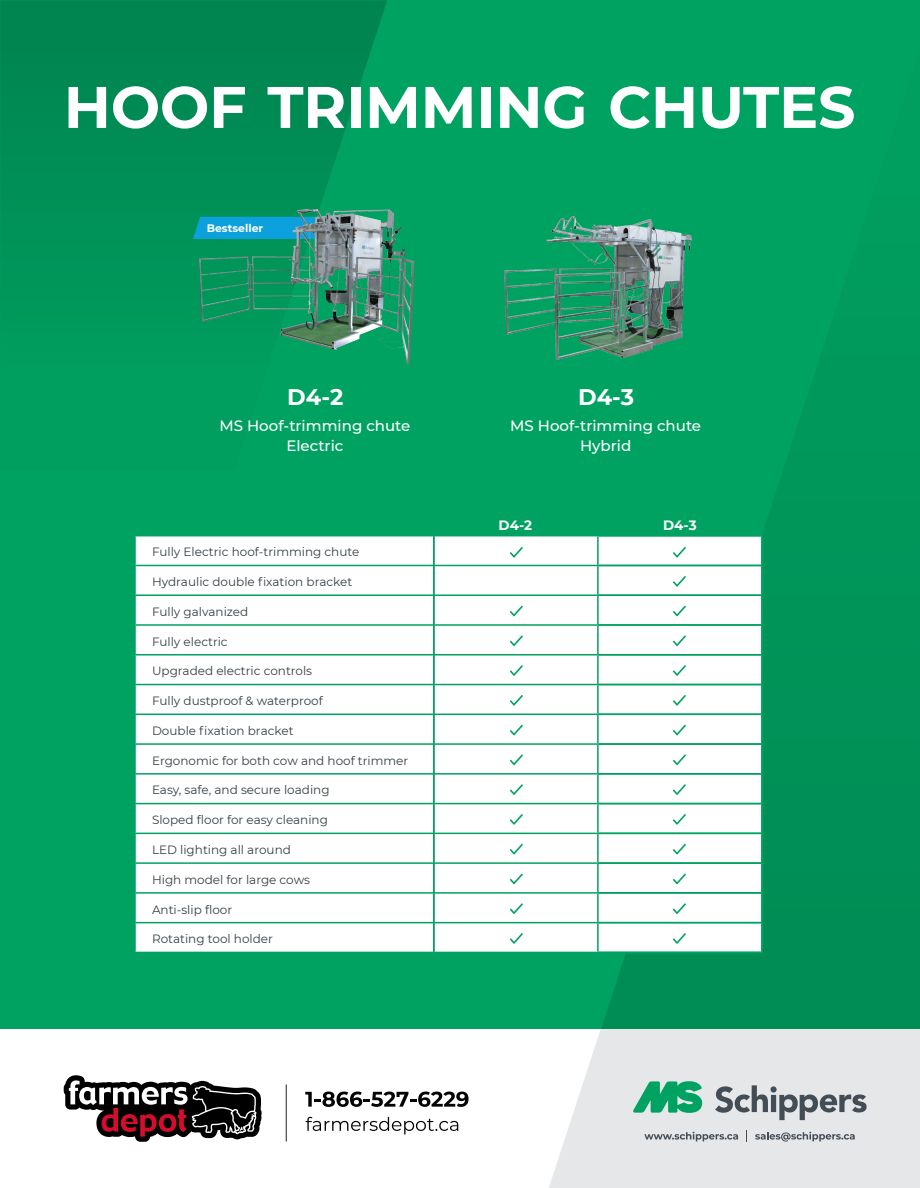
<style>
.page{position:relative;width:920px;height:1188px;background:#fff}
.page>*{position:absolute;margin:0;border:0;box-sizing:border-box;transform-origin:0 0}
.t1{font:700 58.5px "Montserrat";letter-spacing:-.005em;color:#fff}
.t2{font:700 22.5px "Montserrat";color:#fff}
.t3{font:500 15px/20px "Montserrat";color:#fff;text-align:center}
.t4{font:700 13.5px "Montserrat";color:#fff}
.t5{font:12px "Montserrat";color:#353f45}
.t6{font:700 10.8px "Montserrat";color:#fff}
</style>
<div class="page">
<svg style="left:549px;top:1029px;width:370px;height:159px;background:#e6e8ea"></svg>
<div style="left:0;top:0;width:919px;height:1029px;background:#00a261"></div>
<svg style="left:602px;top:454px;width:317px;height:574px;fill:#009258"></svg>
<svg style="left:0;top:0;width:387px;height:298px;fill:#008c54"></svg>
<svg style="left:633px;top:1081px;width:69px;height:32px;background:#41b587"></svg>
<svg style="left:715px;top:1085px;width:151px;height:35px;background:#adb1b6"></svg>
<svg style="left:644px;top:1132px;width:94px;height:9px"></svg>
<svg style="left:755px;top:1132px;width:99px;height:10px"></svg>
<div style="left:136px;top:536px;width:625px;height:416px;background:#fff"></div>
<hr style="left:598px;top:535px;width:165px;height:1px;background:#00a261">
<hr style="left:761px;top:536px;width:2px;height:29px;background:#00a261">
<hr style="left:134px;top:565px;width:300px;height:1px;background:#00a261">
<hr style="left:434px;top:565px;width:164px;height:1px;background:#00a261">
<hr style="left:598px;top:565px;width:165px;height:1px;background:#00a261">
<hr style="left:761px;top:566px;width:2px;height:28px;background:#00a261">
<hr style="left:134px;top:594px;width:300px;height:2px;background:#00a261">
<hr style="left:434px;top:594px;width:164px;height:2px;background:#00a261">
<hr style="left:598px;top:594px;width:165px;height:2px;background:#00a261">
<hr style="left:761px;top:596px;width:2px;height:28px;background:#00a261">
<hr style="left:134px;top:624px;width:300px;height:2px;background:#00a261">
<hr style="left:434px;top:624px;width:164px;height:2px;background:#00a261">
<hr style="left:598px;top:624px;width:165px;height:2px;background:#00a261">
<hr style="left:761px;top:626px;width:2px;height:28px;background:#00a261">
<hr style="left:134px;top:654px;width:300px;height:2px;background:#00a261">
<hr style="left:434px;top:654px;width:164px;height:2px;background:#00a261">
<hr style="left:598px;top:654px;width:165px;height:2px;background:#00a261">
<hr style="left:761px;top:656px;width:2px;height:28px;background:#00a261">
<hr style="left:134px;top:684px;width:300px;height:1px;background:#00a261">
<hr style="left:434px;top:684px;width:164px;height:1px;background:#00a261">
<hr style="left:598px;top:684px;width:165px;height:1px;background:#00a261">
<hr style="left:761px;top:685px;width:2px;height:29px;background:#00a261">
<hr style="left:134px;top:714px;width:300px;height:1px;background:#00a261">
<hr style="left:434px;top:714px;width:164px;height:1px;background:#00a261">
<hr style="left:598px;top:714px;width:165px;height:1px;background:#00a261">
<hr style="left:761px;top:715px;width:2px;height:28px;background:#00a261">
<hr style="left:134px;top:743px;width:300px;height:2px;background:#00a261">
<hr style="left:434px;top:743px;width:164px;height:2px;background:#00a261">
<hr style="left:598px;top:743px;width:165px;height:2px;background:#00a261">
<hr style="left:761px;top:745px;width:2px;height:28px;background:#00a261">
<hr style="left:134px;top:773px;width:300px;height:2px;background:#00a261">
<hr style="left:434px;top:773px;width:164px;height:2px;background:#00a261">
<hr style="left:598px;top:773px;width:165px;height:2px;background:#00a261">
<hr style="left:761px;top:775px;width:2px;height:28px;background:#00a261">
<hr style="left:134px;top:803px;width:300px;height:1px;background:#00a261">
<hr style="left:434px;top:803px;width:164px;height:1px;background:#00a261">
<hr style="left:598px;top:803px;width:165px;height:1px;background:#00a261">
<hr style="left:761px;top:804px;width:2px;height:29px;background:#00a261">
<hr style="left:134px;top:833px;width:300px;height:1px;background:#00a261">
<hr style="left:434px;top:833px;width:164px;height:1px;background:#00a261">
<hr style="left:598px;top:833px;width:165px;height:1px;background:#00a261">
<hr style="left:761px;top:834px;width:2px;height:28px;background:#00a261">
<hr style="left:134px;top:862px;width:300px;height:2px;background:#00a261">
<hr style="left:434px;top:862px;width:164px;height:2px;background:#00a261">
<hr style="left:598px;top:862px;width:165px;height:2px;background:#00a261">
<hr style="left:761px;top:864px;width:2px;height:28px;background:#00a261">
<hr style="left:134px;top:892px;width:300px;height:2px;background:#00a261">
<hr style="left:434px;top:892px;width:164px;height:2px;background:#00a261">
<hr style="left:598px;top:892px;width:165px;height:2px;background:#00a261">
<hr style="left:761px;top:894px;width:2px;height:28px;background:#00a261">
<hr style="left:134px;top:922px;width:300px;height:1px;background:#00a261">
<hr style="left:434px;top:922px;width:164px;height:1px;background:#00a261">
<svg style="left:433px;top:536px;width:1px;height:416px"></svg>
<svg style="left:597px;top:536px;width:1px;height:416px"></svg>
<hr style="left:598px;top:922px;width:165px;height:1px;background:#00a261">
<svg style="left:761px;top:536px;width:1px;height:386px"></svg>
<hr style="left:761px;top:923px;width:2px;height:29px;background:#00a261">
<hr style="left:598px;top:952px;width:165px;height:1px;background:#00a261">
<img style="left:504px;top:216px;width:189px;height:144px">
<svg style="left:510px;top:547px;width:13px;height:11px"></svg>
<svg style="left:672px;top:547px;width:14px;height:11px"></svg>
<svg style="left:672px;top:576px;width:14px;height:11px"></svg>
<svg style="left:510px;top:605px;width:13px;height:11px"></svg>
<svg style="left:672px;top:605px;width:14px;height:11px"></svg>
<svg style="left:510px;top:665px;width:13px;height:11px"></svg>
<svg style="left:672px;top:665px;width:14px;height:11px"></svg>
<svg style="left:510px;top:814px;width:13px;height:11px"></svg>
<svg style="left:672px;top:814px;width:14px;height:11px"></svg>
<svg style="left:510px;top:635px;width:13px;height:11px"></svg>
<svg style="left:672px;top:635px;width:14px;height:11px"></svg>
<svg style="left:510px;top:695px;width:13px;height:11px"></svg>
<svg style="left:672px;top:695px;width:14px;height:11px"></svg>
<svg style="left:510px;top:844px;width:13px;height:10px"></svg>
<svg style="left:672px;top:844px;width:14px;height:10px"></svg>
<svg style="left:510px;top:725px;width:13px;height:10px"></svg>
<svg style="left:672px;top:725px;width:14px;height:10px"></svg>
<svg style="left:510px;top:873px;width:13px;height:11px"></svg>
<svg style="left:672px;top:873px;width:14px;height:11px"></svg>
<svg style="left:510px;top:754px;width:13px;height:11px"></svg>
<svg style="left:672px;top:754px;width:14px;height:11px"></svg>
<svg style="left:510px;top:903px;width:13px;height:11px"></svg>
<svg style="left:672px;top:903px;width:14px;height:11px"></svg>
<svg style="left:510px;top:784px;width:13px;height:11px"></svg>
<svg style="left:672px;top:784px;width:14px;height:11px"></svg>
<svg style="left:510px;top:933px;width:13px;height:11px"></svg>
<svg style="left:672px;top:933px;width:14px;height:11px"></svg>
<svg style="left:193px;top:217px;width:6px;height:22px"></svg>
<img style="left:199px;top:209px;width:214px;height:156px">
<svg style="left:64px;top:1075px;width:198px;height:67px"></svg>
<svg style="left:305px;top:1092px;width:163px;height:15px"></svg>
<svg style="left:305px;top:1117px;width:153px;height:17px"></svg>
<hr style="left:286px;top:1085px;width:1px;height:57px;background:#231f20">
<h1 class="t1" style="left:64px;top:65px;width:793px">HOOF TRIMMING CHUTES</h1>
<p class="t6" style="left:207px;top:220px;width:58px">Bestseller</p>
<h2 class="t2" style="left:287px;top:381px;width:58px">D4-2</h2>
<h2 class="t2" style="left:578px;top:381px;width:58px">D4-3</h2>
<p class="t3" style="left:219px;top:415px;width:192px">MS Hoof-trimming chute<br>Electric</p>
<p class="t5" style="left:152px;top:544px;width:209px">Fully Electric hoof-trimming chute</p>
<p class="t5" style="left:152px;top:574px;width:202px">Hydraulic double fixation bracket</p>
<p class="t5" style="left:152px;top:603px;width:98px">Fully galvanized</p>
<p class="t5" style="left:152px;top:633px;width:77px">Fully electric</p>
<p class="t5" style="left:152px;top:663px;width:162px">Upgraded electric controls</p>
<p class="t5" style="left:152px;top:693px;width:172px">Fully dustproof &amp; waterproof</p>
<p class="t5" style="left:152px;top:722px;width:143px">Double fixation bracket</p>
<p class="t5" style="left:152px;top:752px;width:258px">Ergonomic for both cow and hoof trimmer</p>
<p class="t5" style="left:152px;top:782px;width:179px">Easy, safe, and secure loading</p>
<p class="t5" style="left:152px;top:812px;width:177px">Sloped floor for easy cleaning</p>
<p class="t5" style="left:152px;top:841px;width:140px">LED lighting all around</p>
<p class="t5" style="left:152px;top:871px;width:159px">High model for large cows</p>
<p class="t5" style="left:152px;top:901px;width:82px">Anti-slip floor</p>
<p class="t5" style="left:152px;top:931px;width:122px">Rotating tool holder</p>
<p class="t3" style="left:510px;top:415px;width:192px">MS Hoof-trimming chute<br>Hybrid</p>
<p class="t4" style="left:498px;top:515px;width:35px">D4-2</p>
<p class="t4" style="left:663px;top:515px;width:35px">D4-3</p>
</div>
